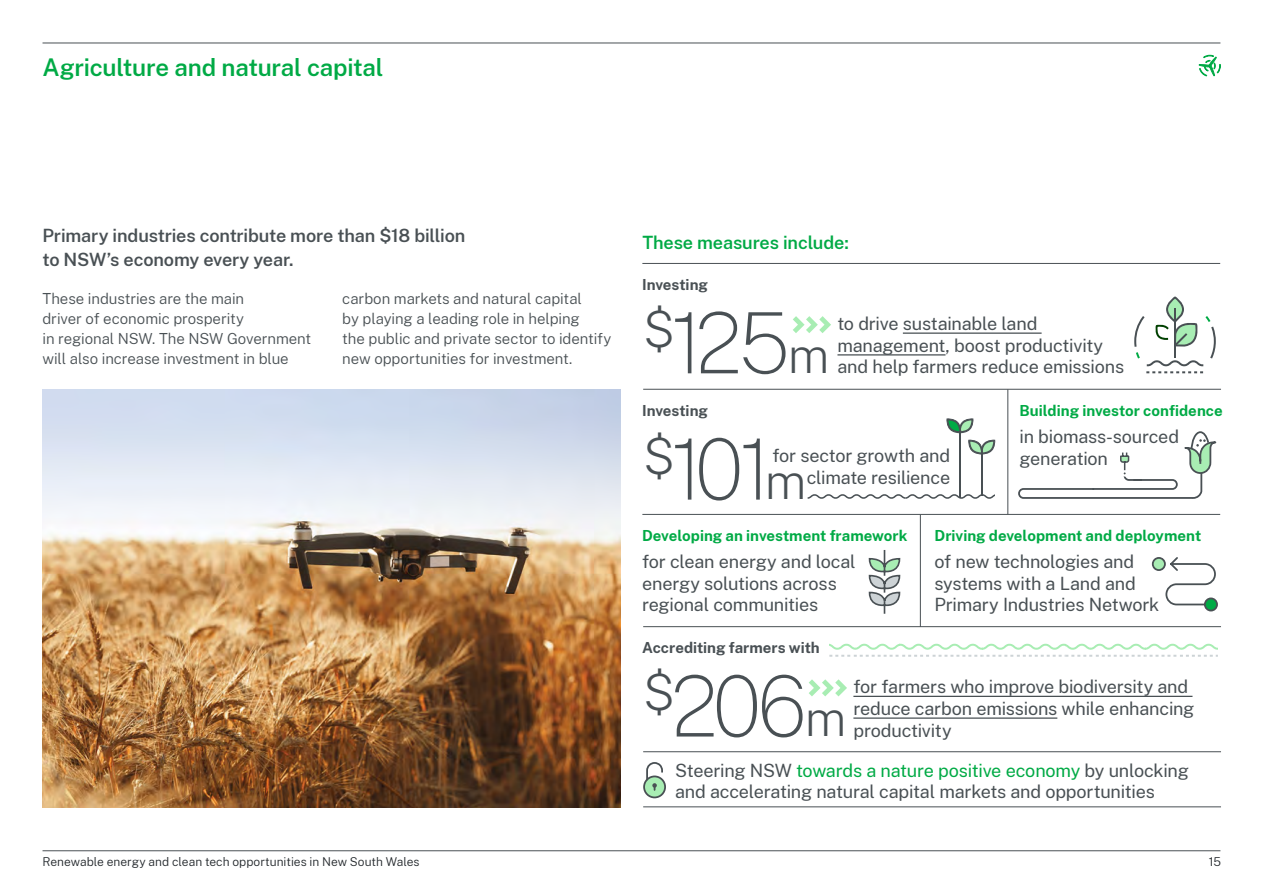
<style>
.page{position:relative;width:1263px;height:893px;background:#fff}
.page>*{position:absolute;margin:0;border:0;box-sizing:border-box;transform-origin:0 0}
.t1{font:100 84.45px "Public Sans";letter-spacing:-.06em;color:#495054}
.t2{font:600 24px "Public Sans";letter-spacing:-.01em;color:#00aa45}
.t3{font:18px/21.8px "Public Sans";letter-spacing:-.01em;color:#495054}
.t4{font:600 18px/24px "Public Sans";letter-spacing:-.01em;color:#495054}
.t5{font:600 18px "Public Sans";letter-spacing:-.01em;color:#00aa45}
.t6{font:300 15px/20.2px "Public Sans";letter-spacing:-.005em;color:#495054}
.t7{font:700 15px "Public Sans";color:#00aa45}
.t8{font:700 15px "Public Sans";color:#495054}
.t9{font:300 12px "Public Sans";color:#22272b}
.s1{font-weight:200;font-size:49.2px}
.s2{color:#00aa45}
</style>
<div class="page">
<img style="left:43px;top:390px;width:578px;height:417px">
<hr style="left:43px;top:43px;width:1177px;height:1px;background:#495054">
<svg style="left:1199px;top:55px;width:21px;height:21px"></svg>
<hr style="left:643px;top:389px;width:578px;height:1px;background:#495054">
<hr style="left:643px;top:751px;width:578px;height:1px;background:#495054">
<hr style="left:643px;top:806px;width:578px;height:1px;background:#495054">
<hr style="left:643px;top:626px;width:578px;height:1px;background:#495054">
<hr style="left:903px;top:332px;width:138px;height:2px;background:#495054">
<hr style="left:837px;top:354px;width:108px;height:1px;background:#495054">
<hr style="left:853px;top:696px;width:339px;height:1px;background:#495054">
<hr style="left:853px;top:717px;width:204px;height:2px;background:#495054">
<hr style="left:642px;top:263px;width:578px;height:1px;background:#495054">
<hr style="left:642px;top:514px;width:578px;height:1px;background:#495054">
<svg style="left:793px;top:316px;width:38px;height:17px"></svg>
<svg style="left:809px;top:679px;width:38px;height:17px"></svg>
<hr style="left:920px;top:515px;width:1px;height:112px;background:#495054">
<hr style="left:1007px;top:389px;width:1px;height:125px;background:#495054">
<svg style="left:1134px;top:296px;width:82px;height:77px"></svg>
<hr style="left:959px;top:429px;width:2px;height:69px;background:#495054">
<svg style="left:946px;top:418px;width:28px;height:15px"></svg>
<hr style="left:981px;top:450px;width:1px;height:45px;background:#495054">
<svg style="left:968px;top:439px;width:27px;height:16px"></svg>
<svg style="left:808px;top:494px;width:187px;height:5px"></svg>
<svg style="left:1018px;top:431px;width:199px;height:68px"></svg>
<svg style="left:868px;top:550px;width:33px;height:64px"></svg>
<svg style="left:1164px;top:557px;width:52px;height:49px"></svg>
<div style="left:1153px;top:558px;width:12px;height:12px;background:#a8edb3;border-radius:50%"></div>
<div style="left:1152px;top:557px;width:14px;height:14px;border:2px solid #495054;border-radius:50%"></div>
<div style="left:1205px;top:598px;width:12px;height:13px;background:#00aa45;border-radius:50%"></div>
<div style="left:1204px;top:597px;width:14px;height:14px;border:2px solid #495054;border-radius:50%"></div>
<svg style="left:829px;top:644px;width:389px;height:13px"></svg>
<svg style="left:643px;top:762px;width:23px;height:37px"></svg>
<hr style="left:43px;top:850px;width:1177px;height:1px;background:#495054">
<h2 class="t2" style="left:43px;top:50px;width:342px">Agriculture and natural capital</h2>
<p class="t4" style="left:43px;top:223px;width:424px">Primary industries contribute more than $18 billion to NSW’s economy every year.</p>
<p class="t6" style="left:43px;top:287px;width:270px">These industries are the main<br>driver of economic prosperity<br>in regional NSW. The NSW Government will also increase investment in blue</p>
<p class="t6" style="left:342px;top:287px;width:271px">carbon markets and natural capital<br>by playing a leading role in helping<br>the public and private sector to identify new opportunities for investment.</p>
<p class="t5" style="left:642px;top:229px;width:208px">These measures include:</p>
<p class="t8" style="left:642px;top:274px;width:67px">Investing</p>
<h1 class="t1" style="left:643px;top:287px;width:188px"><sup>$</sup>125<span class="s1">m</span></h1>
<p class="t3" style="left:837px;top:312px;width:288px">to drive sustainable land management, boost productivity and help farmers reduce emissions</p>
<p class="t8" style="left:642px;top:400px;width:67px">Investing</p>
<h1 class="t1" style="left:643px;top:413px;width:165px"><sup>$</sup>101<span class="s1">m</span></h1>
<p class="t3" style="left:772px;top:444px;width:179px;text-align:right">for sector growth and climate resilience</p>
<p class="t7" style="left:1019px;top:400px;width:205px">Building investor confidence</p>
<p class="t3" style="left:1019px;top:425px;width:161px">in biomass-sourced generation</p>
<p class="t7" style="left:642px;top:525px;width:267px">Developing an investment framework</p>
<p class="t3" style="left:642px;top:550px;width:215px">for clean energy and local energy solutions across regional communities</p>
<p class="t8" style="left:642px;top:637px;width:179px">Accrediting farmers with</p>
<p class="t7" style="left:934px;top:525px;width:268px">Driving development and deployment</p>
<p class="t3" style="left:934px;top:550px;width:226px">of new technologies and systems with a Land and<br>Primary Industries Network</p>
<h1 class="t1" style="left:643px;top:650px;width:205px"><sup>$</sup>206<span class="s1">m</span></h1>
<p class="t3" style="left:853px;top:675px;width:343px">for farmers who improve biodiversity and reduce carbon emissions while enhancing productivity</p>
<p class="t3" style="left:675px;top:758px;width:515px">Steering NSW <span class="s2">towards a nature positive economy</span> by unlocking and accelerating natural capital markets and opportunities</p>
<p class="t9" style="left:43px;top:853px;width:378px">Renewable energy and clean tech opportunities in New South Wales</p>
<p class="t9" style="left:1209px;top:853px;width:14px">15</p>
</div>
